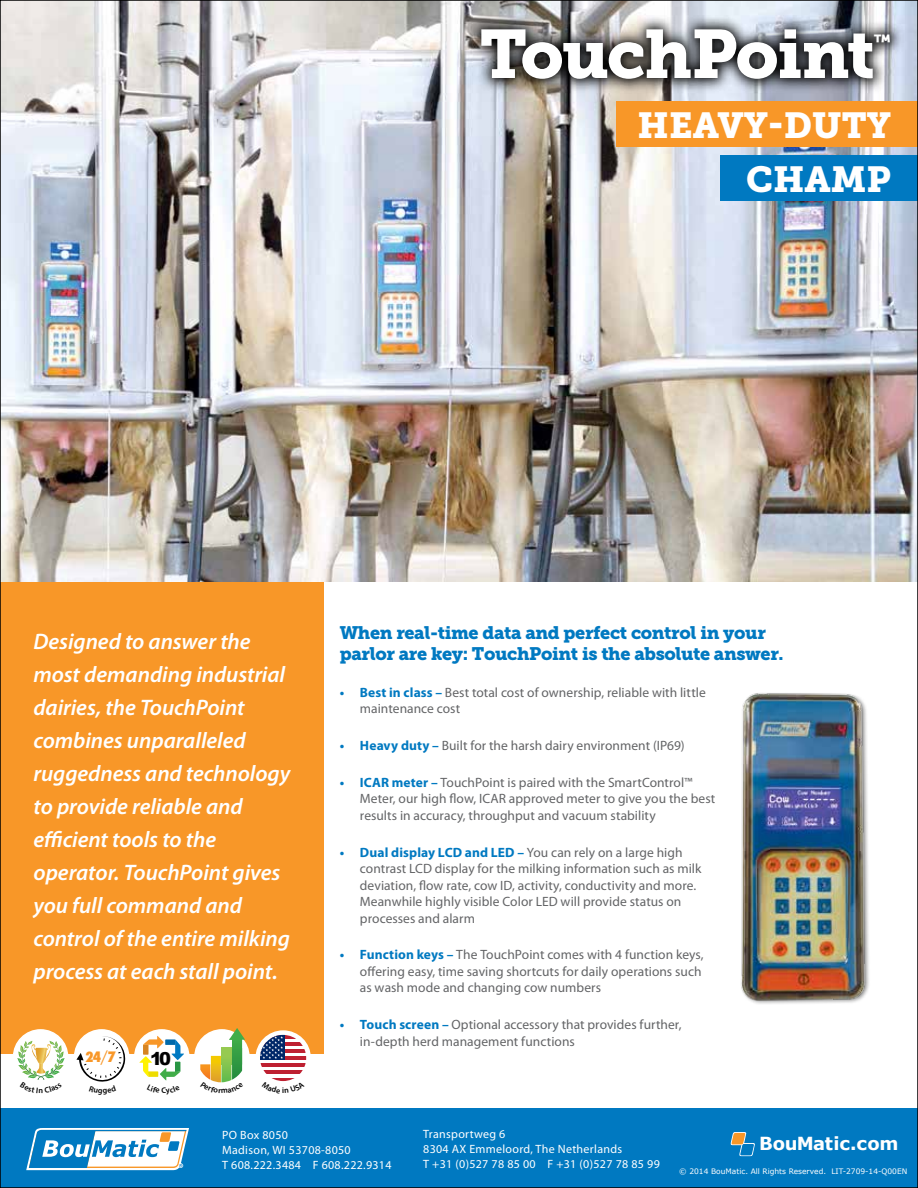
<style>
.page{position:relative;width:918px;height:1188px;background:#fff}
.page>*{position:absolute;margin:0;border:0;box-sizing:border-box;transform-origin:0 0}
.t1{font:67.95px "Museo Slab 900";letter-spacing:-.025em;color:#fff}
.t2{font:36px/54px "Museo Slab 900";color:#fff;text-align:right}
.t3{font:italic 600 22.5px/33px "Myriad Pro";letter-spacing:-.005em;color:#fff}
.t4{font:18px/21px "Museo Slab 900";letter-spacing:-.02em;color:#0079c1}
.t5{font:700 18px "Verdana";letter-spacing:-.01em;color:#fff}
.t6{font:900 17.85px "Arial";color:#000}
.t7{font:17.55px "Museo Slab 900";color:#fff}
.t8{font:800 condensed 14.1px "Futura";color:#f89728}
.t9{font:13.5px/16.5px "Myriad Pro";letter-spacing:.005em;color:#636466}
.t10{font:12px/15px "Myriad Pro";letter-spacing:.025em;color:#fff}
.t11{font:7.5px "Verdana";color:#fff}
.s1{font-weight:500}
.s2{font-weight:700;color:#0079c1}
</style>
<div class="page">
<img style="left:0;top:0;width:918px;height:1188px">
<svg style="left:76px;top:1036px;width:50px;height:59px"></svg>
<svg style="left:200px;top:1028px;width:45px;height:65px"></svg>
<svg style="left:139px;top:1036px;width:45px;height:59px"></svg>
<svg style="left:17px;top:1041px;width:48px;height:52px"></svg>
<svg style="left:262px;top:1081px;width:43px;height:12px"></svg>
<h1 class="t1" style="left:480px;top:15px;width:397px">TouchPoint</h1>
<p class="t7" style="left:874px;top:31px;width:19px">™</p>
<h2 class="t2" style="left:638px;top:98px;width:255px">HEAVY-DUTY<br>CHAMP</h2>
<p class="t3" style="left:33px;top:624px;width:258px">Designed to answer the most demanding industrial dairies, the TouchPoint combines unparalleled ruggedness and technology to provide reliable and efficient tools to the operator. TouchPoint gives you full command and control of the entire milking process at each stall point.</p>
<p class="t8" style="left:85px;top:1047px;width:32px">24<span class="s1">/</span>7</p>
<h3 class="t6" style="left:150px;top:1046px;width:22px">10</h3>
<h3 class="t4" style="left:340px;top:623px;width:445px">When real-time data and perfect control in your parlor are key: TouchPoint is the absolute answer.</h3>
<p class="t9" style="left:360px;top:684px;width:347px;text-indent:-20px"><span class="s2">• Best in class –</span> Best total cost of ownership, reliable with little maintenance cost</p>
<p class="t9" style="left:340px;top:737px;width:346px"><span class="s2">• Heavy duty –</span> Built for the harsh dairy environment (IP69)</p>
<p class="t9" style="left:360px;top:774px;width:357px;text-indent:-20px"><span class="s2">• ICAR meter –</span> TouchPoint is paired with the SmartControl™<br>Meter, our high flow, ICAR approved meter to give you the best results in accuracy, throughput and vacuum stability</p>
<p class="t9" style="left:360px;top:844px;width:343px;text-indent:-20px"><span class="s2">• Dual display LCD and LED –</span> You can rely on a large high contrast LCD display for the milking information such as milk deviation, flow rate, cow ID, activity, conductivity and more.<br>Meanwhile highly visible Color LED will provide status on processes and alarm</p>
<p class="t9" style="left:360px;top:946px;width:345px;text-indent:-20px"><span class="s2">• Function keys –</span> The TouchPoint comes with 4 function keys, offering easy, time saving shortcuts for daily operations such as wash mode and changing cow numbers</p>
<p class="t9" style="left:360px;top:1016px;width:323px;text-indent:-20px"><span class="s2">• Touch screen –</span> Optional accessory that provides further, in-depth herd management functions</p>
<p class="t10" style="left:222px;top:1127px;width:171px">PO Box 8050<br>Madison, WI 53708-8050<br>T 608.222.3484 F 608.222.9314</p>
<p class="t10" style="left:423px;top:1127px;width:238px">Transportweg 6<br>8304 AX Emmeloord, The Netherlands<br>T +31 (0)527 78 85 00 F +31 (0)527 78 85 99</p>
<h3 class="t5" style="left:759px;top:1131px;width:141px">BouMatic.com</h3>
<p class="t11" style="left:679px;top:1166px;width:230px">© 2014 BouMatic. All Rights Reserved. LIT-2709-14-Q00EN</p>
</div>
